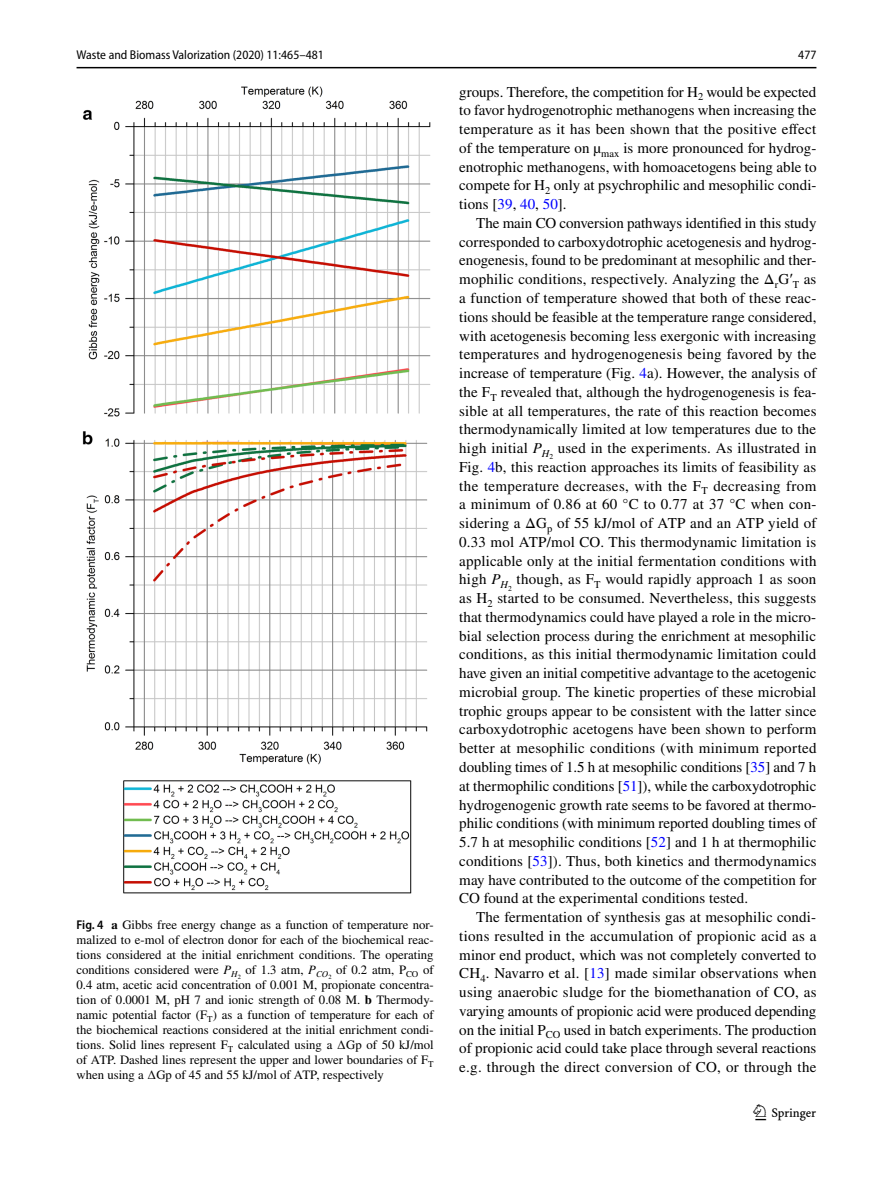
<style>
.page{position:relative;width:893px;height:1187px;background:#fff}
.page>*{position:absolute;margin:0;border:0;box-sizing:border-box;transform-origin:0 0}
.t1{font:22.5px "Springnew";color:#000}
.t2{font:15px/18.8px "STIX";letter-spacing:.005em;color:#000;text-align:justify}
.t3{font:12.75px/15px "STIX";color:#000;text-align:justify}
.t4{font:semi-condensed 12.75px "Myriad Pro";color:#000}
.s1{font-family:"Myriad Pro";font-weight:600;font-stretch:semi-condensed}
.s2{font-weight:700}
.s3{font-family:"STIX General Italic 11"}
.s4{font-family:"STIX General Italic 8"}
.s5{color:#00f}
.s6{font-family:"Times New Roman"}
.s7{font-family:"STIX General Italic 9"}
.s8{font-family:"STIX General Italic 10"}
</style>
<div class="page">
<hr style="left:77px;top:67px;width:739px;height:1px;background:#000">
<img style="left:82px;top:87px;width:348px;height:806px">
<p class="t4" style="left:77px;top:48px;width:249px">Waste and Biomass Valorization (2020) 11:465–481</p>
<p class="t4" style="left:798px;top:48px;width:20px">477</p>
<p class="t3" style="left:77px;top:917px;width:359px"><span class="s1">Fig. 4</span> <span class="s2">a</span> Gibbs free energy change as a function of temperature nor&shy;malized to e-mol of electron donor for each of the biochemical reac&shy;tions considered at the initial enrichment conditions. The operating conditions considered were <span class="s3">P</span><sub>H</sub><sub>2</sub> of 1.3 atm, <span class="s4">P</span><sub>CO</sub><sub>2</sub> of 0.2 atm, P<sub>CO</sub> of 0.4 atm, acetic acid concentration of 0.001 M, propionate concentra&shy;tion of 0.0001 M, pH 7 and ionic strength of 0.08 M. <span class="s2">b</span> Thermody&shy;namic potential factor (F<sub>T</sub>) as a function of temperature for each of the biochemical reactions considered at the initial enrichment condi&shy;tions. Solid lines represent F<sub>T</sub> calculated using a ∆Gp of 50 kJ/mol of ATP. Dashed lines represent the upper and lower boundaries of F<sub>T </sub>when using a ∆Gp of 45 and 55 kJ/mol of ATP, respectively</p>
<p class="t2" style="left:459px;top:83px;width:359px">groups. Therefore, the competition for H<sub>2</sub> would be expected to favor hydrogenotrophic methanogens when increasing the temperature as it has been shown that the positive effect of the temperature on µ<sub>max</sub> is more pronounced for hydrog&shy;enotrophic methanogens, with homoacetogens being able to compete for H<sub>2</sub> only at psychrophilic and mesophilic condi&shy;tions [<span class="s5">39</span>, <span class="s5">40</span>, <span class="s5">50</span>].</p>
<p class="t2" style="left:459px;top:214px;width:359px;text-indent:17px">The main CO conversion pathways identified in this study corresponded to carboxydotrophic acetogenesis and hydrog&shy;enogenesis, found to be predominant at mesophilic and ther&shy;mophilic conditions, respectively. Analyzing the Δ<sub>r</sub>G<span class="s6">′</span><sub>T</sub> as a function of temperature showed that both of these reac&shy;tions should be feasible at the temperature range considered, with acetogenesis becoming less exergonic with increasing temperatures and hydrogenogenesis being favored by the increase of temperature (Fig. <span class="s5">4</span>a). However, the analysis of the F<sub>T</sub> revealed that, although the hydrogenogenesis is fea&shy;sible at all temperatures, the rate of this reaction becomes thermodynamically limited at low temperatures due to the high initial <span class="s7">P</span><sub>H</sub><sub>2</sub> used in the experiments. As illustrated in Fig. <span class="s5">4</span>b, this reaction approaches its limits of feasibility as the temperature decreases, with the F<sub>T</sub> decreasing from a minimum of 0.86 at 60 °C to 0.77 at 37 °C when con&shy;sidering a ΔG<sub>p</sub> of 55 kJ/mol of ATP and an ATP yield of 0.33 mol ATP/mol CO. This thermodynamic limitation is applicable only at the initial fermentation conditions with high <span class="s8">P</span><sub>H</sub><sub>2</sub> though, as F<sub>T</sub> would rapidly approach 1 as soon as H<sub>2</sub> started to be consumed. Nevertheless, this suggests that thermodynamics could have played a role in the micro&shy;bial selection process during the enrichment at mesophilic conditions, as this initial thermodynamic limitation could have given an initial competitive advantage to the acetogenic microbial group. The kinetic properties of these microbial trophic groups appear to be consistent with the latter since carboxydotrophic acetogens have been shown to perform better at mesophilic conditions (with minimum reported doubling times of 1.5 h at mesophilic conditions [<span class="s5">35</span>] and 7 h at thermophilic conditions [<span class="s5">51</span>]), while the carboxydotrophic hydrogenogenic growth rate seems to be favored at thermo&shy;philic conditions (with minimum reported doubling times of 5.7 h at mesophilic conditions [<span class="s5">52</span>] and 1 h at thermophilic conditions [<span class="s5">53</span>]). Thus, both kinetics and thermodynamics may have contributed to the outcome of the competition for CO found at the experimental conditions tested.</p>
<p class="t2" style="left:459px;top:908px;width:359px;text-indent:17px">The fermentation of synthesis gas at mesophilic condi&shy;tions resulted in the accumulation of propionic acid as a minor end product, which was not completely converted to CH<sub>4</sub>. Navarro et al. [<span class="s5">13</span>] made similar observations when using anaerobic sludge for the biomethanation of CO, as varying amounts of propionic acid were produced depending on the initial P<sub>CO</sub> used in batch experiments. The production of propionic acid could take place through several reactions e.g. through the direct conversion of CO, or through the</p>
<h1 class="t1" style="left:755px;top:1104px;width:62px">1 3</h1>
</div>
